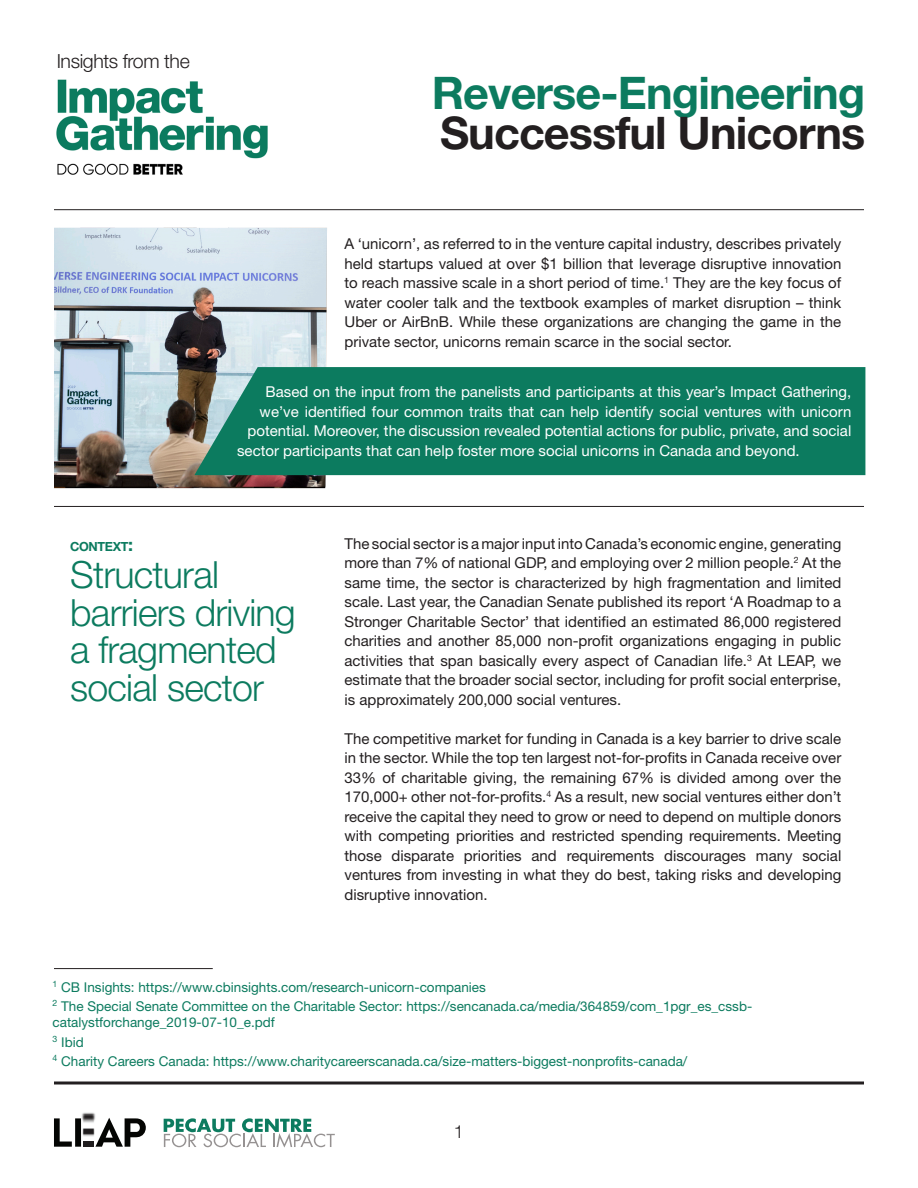
<style>
.page{position:relative;width:918px;height:1188px;background:#fff}
.page>*{position:absolute;margin:0;border:0;box-sizing:border-box;transform-origin:0 0}
.t1{font:700 45px/40.5px "Helvetica Neue LT Std";letter-spacing:-.02em;color:#0c7b5f}
.t2{font:300 37.5px/37.5px "Helvetica Neue LT Std";letter-spacing:-.02em;color:#0c7b5f}
.t3{font:300 19.5px "Helvetica Neue LT Std";letter-spacing:-.02em;color:#231f20}
.t4{font:300 18px "Helvetica Neue LT Std";color:#231f20}
.t5{font:15px/19.5px "Helvetica Neue LT Std";color:#231f20;text-align:justify}
.t6{font:15px "Helvetica Neue LT Std";color:#fff}
.t7{font:13.5px/16.2px "Helvetica Neue LT Std";color:#0c7b5f}
.t8{font:700 12.6px "Helvetica Neue LT Std";letter-spacing:-.03em;color:#0c7b5f}
.s1{color:#231f20}
.s2{font-size:18px}
</style>
<div class="page">
<img style="left:54px;top:228px;width:273px;height:259px">
<hr style="left:54px;top:1082px;width:810px;height:2px;background:#231f20">
<hr style="left:54px;top:506px;width:810px;height:1px;background:#231f20">
<hr style="left:54px;top:209px;width:810px;height:1px;background:#231f20">
<div style="left:194px;top:367px;width:671px;height:108px;background:#0c7b5f"></div>
<img style="left:56px;top:79px;width:212px;height:96px">
<img style="left:81px;top:1134px;width:2px;height:12px">
<img style="left:81px;top:1112px;width:15px;height:4px">
<img style="left:81px;top:1116px;width:15px;height:18px">
<div style="left:75px;top:1118px;width:6px;height:29px;background:#040503"></div>
<svg style="left:83px;top:1118px;width:63px;height:29px"></svg>
<svg style="left:54px;top:1118px;width:18px;height:29px"></svg>
<svg style="left:164px;top:1118px;width:171px;height:30px"></svg>
<hr style="left:54px;top:968px;width:159px;height:1px;background:#231f20">
<p class="t3" style="left:57px;top:49px;width:135px">Insights from the</p>
<p class="t1" style="left:432px;top:71px;width:435px">Reverse-Engineering<br><span class="s1">Successful Unicorns</span></p>
<p class="t5" style="left:345px;top:234px;width:498px">A ‘unicorn’, as referred to in the venture capital industry, describes privately held startups valued at over $1 billion that leverage disruptive innovation to reach massive scale in a short period of time.<sup>1</sup> They are the key focus of water cooler talk and the textbook examples of market disruption – think Uber or AirBnB. While these organizations are changing the game in the private sector, unicorns remain scarce in the social sector.</p>
<p class="t6" style="left:266px;top:383px;width:587px">Based on the input from the panelists and participants at this year’s Impact Gathering,</p>
<p class="t6" style="left:260px;top:402px;width:593px">we’ve identified four common traits that can help identify social ventures with unicorn</p>
<p class="t6" style="left:248px;top:422px;width:605px">potential. Moreover, the discussion revealed potential actions for public, private, and social</p>
<p class="t6" style="left:237px;top:441px;width:564px">sector participants that can help foster more social unicorns in Canada and beyond.</p>
<p class="t8" style="left:70px;top:538px;width:64px">CONTEXT<span class="s2">:</span></p>
<p class="t2" style="left:70px;top:555px;width:227px">Structural barriers driving a fragmented social sector</p>
<p class="t5" style="left:345px;top:533px;width:498px">The social sector is a major input into Canada’s economic engine, generating more than 7% of national GDP, and employing over 2 million people.<sup>2</sup> At the same time, the sector is characterized by high fragmentation and limited scale. Last year, the Canadian Senate published its report ‘A Roadmap to a Stronger Charitable Sector’ that identified an estimated 86,000 registered charities and another 85,000 non-profit organizations engaging in public activities that span basically every aspect of Canadian life.<sup>3</sup> At LEAP, we estimate that the broader social sector, including for profit social enterprise, is approximately 200,000 social ventures.</p>
<p class="t5" style="left:345px;top:728px;width:498px">The competitive market for funding in Canada is a key barrier to drive scale in the sector. While the top ten largest not-for-profits in Canada receive over 33% of charitable giving, the remaining 67% is divided among over the 170,000+ other not-for-profits.<sup>4</sup> As a result, new social ventures either don’t receive the capital they need to grow or need to depend on multiple donors with competing priorities and restricted spending requirements. Meeting those disparate priorities and requirements discourages many social ventures from investing in what they do best, taking risks and developing disruptive innovation.</p>
<p class="t7" style="left:53px;top:979px;width:435px"><sup>1</sup> CB Insights: https://www.cbinsights.com/research-unicorn-companies</p>
<p class="t7" style="left:53px;top:998px;width:701px"><sup>2</sup> The Special Senate Committee on the Charitable Sector: https://sencanada.ca/media/364859/com_1pgr_es_cssb&shy;catalystforchange_2019-07-10_e.pdf</p>
<p class="t7" style="left:53px;top:1034px;width:33px"><sup>3</sup> Ibid</p>
<p class="t7" style="left:53px;top:1053px;width:636px"><sup>4</sup> Charity Careers Canada: https://www.charitycareerscanada.ca/size-matters-biggest-nonprofits-canada/</p>
<p class="t4" style="left:454px;top:1121px;width:12px">1</p>
</div>
